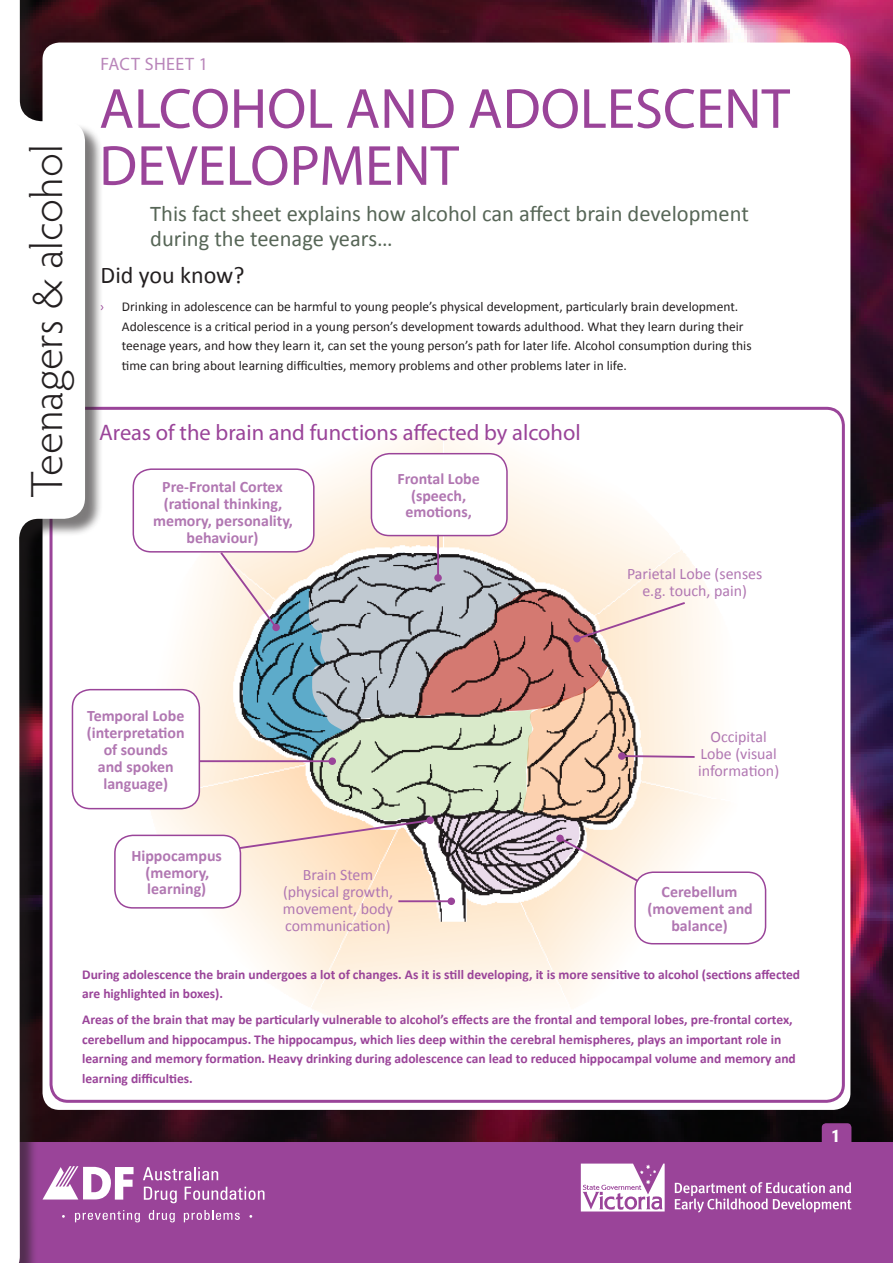
<style>
.page{position:relative;width:893px;height:1263px;background:#fff}
.page>*{position:absolute;margin:0;border:0;box-sizing:border-box;transform-origin:0 0}
.Main_heading{font:57px/57px "Myriad Pro";color:#9a4499}
.t1{font:300 45px "Hypatia Sans Pro";color:#231f20}
.sub_A{font:24px "Calibri";color:#231f20}
.intro_para{font:22.5px/25.5px "Calibri";color:#576657}
.Main_heading-2{font:22.5px "Myriad Pro";color:#9a4499}
.intro_para-2{font:18px "Myriad Pro";letter-spacing:.025em;color:#b985ba}
.t2{font:700 18px "Hypatia Sans Pro";color:#fff}
.t3{font:700 15.9px/16.8px "Calibri";color:#b177b2;text-align:center}
.t4{font:15.9px/16.8px "Calibri";color:#b177b2;text-align:center}
.body_text{font:700 13.5px/19.5px "Calibri";color:#9a4499}
.Bullet{font:13.5px/19.5px "Calibri";color:#231f20}
.Bullet-2{font:13.5px "Myriad Pro";color:#9a4499}
</style>
<div class="page">
<img style="left:104px;top:0;width:789px;height:1142px">
<div style="left:0;top:1142px;width:893px;height:121px;background:#9a4499"></div>
<div style="left:43px;top:43px;width:807px;height:1067px;background:#fff;border-radius:17px"></div>
<img style="left:125px;top:433px;width:636px;height:588px">
<div style="left:635px;top:872px;width:131px;height:72px;background:#fff;border-radius:18px"></div>
<div style="left:634px;top:871px;width:132px;height:73px;border:2px solid #9a4499;border-radius:18px"></div>
<div style="left:371px;top:454px;width:136px;height:82px;background:#fff;border-radius:18px"></div>
<div style="left:371px;top:453px;width:137px;height:83px;border:2px solid #9a4499;border-radius:18px"></div>
<div style="left:72px;top:690px;width:127px;height:119px;background:#fff;border-radius:18px"></div>
<div style="left:72px;top:689px;width:128px;height:120px;border:2px solid #9a4499;border-radius:18px"></div>
<hr style="left:437px;top:535px;width:2px;height:43px;background:#9a4499">
<hr style="left:200px;top:760px;width:132px;height:2px;background:#9a4499">
<hr style="left:398px;top:900px;width:53px;height:2px;background:#9a4499">
<div style="left:448px;top:897px;width:7px;height:8px;background:#9a4499;border-radius:50%"></div>
<svg style="left:218px;top:550px;width:478px;height:341px;background:#cec3b9"></svg>
<div style="left:426px;top:816px;width:8px;height:8px;background:#9a4499;border-radius:50%"></div>
<div style="left:115px;top:835px;width:125px;height:73px;background:#fff;border-radius:18px"></div>
<div style="left:114px;top:835px;width:127px;height:74px;border:2px solid #9a4499;border-radius:18px"></div>
<div style="left:133px;top:469px;width:181px;height:83px;background:#fff;border-radius:18px"></div>
<div style="left:133px;top:468px;width:182px;height:85px;border:2px solid #9a4499;border-radius:18px"></div>
<div style="left:822px;top:1123px;width:29px;height:30px;background:#9a4499;border-radius:4px"></div>
<div style="left:0;top:0;width:104px;height:1263px;background:#231f20;opacity:.59"></div>
<svg style="left:0;top:0;width:85px;height:1263px"></svg>
<svg style="left:143px;top:1167px;width:75px;height:13px"></svg>
<svg style="left:144px;top:1187px;width:33px;height:16px"></svg>
<svg style="left:185px;top:1187px;width:79px;height:13px"></svg>
<svg style="left:43px;top:1166px;width:91px;height:33px"></svg>
<svg style="left:75px;top:1210px;width:65px;height:12px"></svg>
<svg style="left:149px;top:1210px;width:26px;height:12px"></svg>
<svg style="left:184px;top:1210px;width:56px;height:12px"></svg>
<svg style="left:581px;top:1163px;width:84px;height:48px"></svg>
<svg style="left:675px;top:1182px;width:176px;height:30px"></svg>
<p class="t1" style="left:17px;top:498px;width:355px;rotate:-90deg">Teenagers &amp; alcohol</p>
<p class="intro_para-2" style="left:101px;top:53px;width:109px">FACT SHEET 1</p>
<p class="Main_heading" style="left:99px;top:79px;width:692px">ALCOHOL AND ADOLESCENT<br>DEVELOPMENT</p>
<p class="intro_para" style="left:150px;top:200px;width:600px">This fact sheet explains how alcohol can affect brain development during the teenage years…</p>
<p class="sub_A" style="left:101px;top:260px;width:145px">Did you know?</p>
<p class="Bullet-2" style="left:101px;top:299px;width:5px">›</p>
<p class="Bullet" style="left:122px;top:297px;width:631px">Drinking in adolescence can be harmful to young people’s physical development, particularly brain development.<br>Adolescence is a critical period in a young person’s development towards adulthood. What they learn during their teenage years, and how they learn it, can set the young person’s path for later life. Alcohol consumption during this time can bring about learning difficulties, memory problems and other problems later in life.</p>
<p class="Main_heading-2" style="left:99px;top:419px;width:483px">Areas of the brain and functions affected by alcohol</p>
<p class="t3" style="left:153px;top:478px;width:141px">Pre-Frontal Cortex (rational thinking, memory, personality, behaviour)</p>
<p class="t3" style="left:397px;top:470px;width:84px">Frontal Lobe (speech, emotions,</p>
<p class="t4" style="left:627px;top:566px;width:137px">Parietal Lobe (senses e.g. touch, pain)</p>
<p class="t3" style="left:87px;top:708px;width:99px">Temporal Lobe (interpretation of sounds<br>and spoken language)</p>
<p class="t3" style="left:131px;top:847px;width:92px">Hippocampus (memory, learning)</p>
<p class="t4" style="left:283px;top:867px;width:112px">Brain Stem (physical growth, movement, body communication)</p>
<p class="t4" style="left:698px;top:728px;width:83px">Occipital<br>Lobe (visual information)</p>
<p class="t3" style="left:647px;top:883px;width:107px">Cerebellum (movement and balance)</p>
<p class="body_text" style="left:82px;top:964px;width:719px">During adolescence the brain undergoes a lot of changes. As it is still developing, it is more sensitive to alcohol (sections affected are highlighted in boxes).</p>
<p class="body_text" style="left:82px;top:1010px;width:715px">Areas of the brain that may be particularly vulnerable to alcohol’s effects are the frontal and temporal lobes, pre-frontal cortex, cerebellum and hippocampus. The hippocampus, which lies deep within the cerebral hemispheres, plays an important role in learning and memory formation. Heavy drinking during adolescence can lead to reduced hippocampal volume and memory and learning difficulties.</p>
<p class="t2" style="left:830px;top:1123px;width:11px">1</p>
</div>
